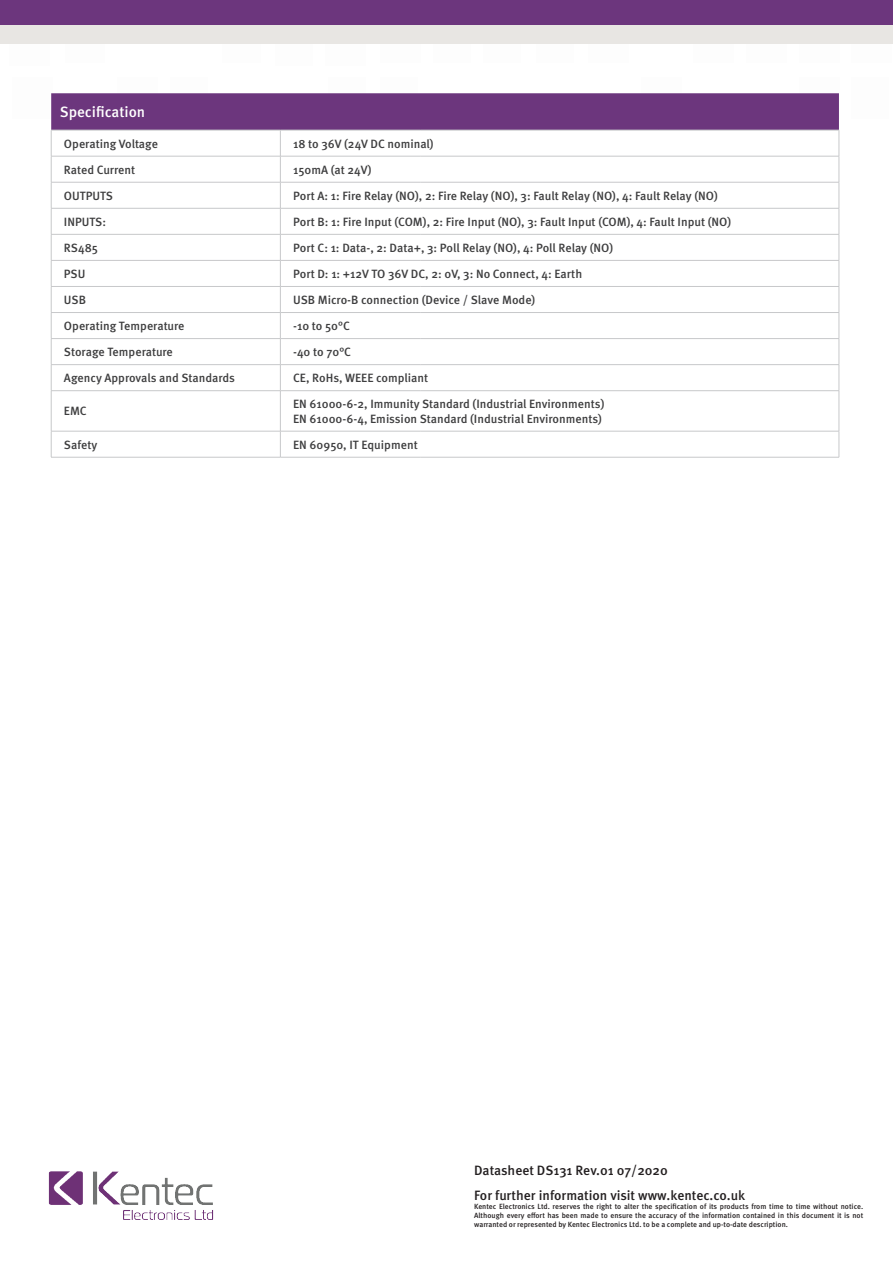
<style>
.page{position:relative;width:893px;height:1263px;background:#fff}
.page>*{position:absolute;margin:0;border:0;box-sizing:border-box;transform-origin:0 0}
.t1{font:500 15px "Meta Pro";color:#fff}
.t2{font:500 13.5px "Meta Pro";color:#231f20}
.t3{font:500 12px "Meta Pro";color:#3e3e3f}
.t4{font:500 7.5px/9px "Meta Pro";color:#231f20;text-align:justify}
</style>
<div class="page">
<div style="left:0;top:25px;width:893px;height:18px;background:#e8e6e3"></div>
<div style="left:0;top:0;width:893px;height:25px;background:#6c367d"></div>
<img style="left:48px;top:1171px;width:166px;height:49px">
<svg style="left:52px;top:391px;width:787px;height:66px"></svg>
<hr style="left:51px;top:390px;width:229px;height:1px;background:#c7c8ca">
<hr style="left:280px;top:390px;width:141px;height:1px;background:#c7c8ca">
<hr style="left:280px;top:391px;width:1px;height:40px;background:#c7c8ca">
<hr style="left:421px;top:390px;width:238px;height:1px;background:#c7c8ca">
<hr style="left:659px;top:390px;width:180px;height:1px;background:#c7c8ca">
<hr style="left:51px;top:431px;width:229px;height:1px;background:#c7c8ca">
<hr style="left:280px;top:431px;width:141px;height:1px;background:#c7c8ca">
<svg style="left:280px;top:432px;width:1px;height:25px"></svg>
<hr style="left:421px;top:431px;width:238px;height:1px;background:#c7c8ca">
<hr style="left:659px;top:431px;width:180px;height:1px;background:#c7c8ca">
<hr style="left:51px;top:457px;width:229px;height:1px;background:#c7c8ca">
<hr style="left:280px;top:457px;width:141px;height:1px;background:#c7c8ca">
<hr style="left:421px;top:457px;width:238px;height:1px;background:#c7c8ca">
<hr style="left:659px;top:457px;width:180px;height:1px;background:#c7c8ca">
<svg style="left:51px;top:93px;width:789px;height:297px"></svg>
<hr style="left:51px;top:391px;width:1px;height:40px;background:#c7c8ca">
<hr style="left:839px;top:391px;width:1px;height:40px;background:#c7c8ca">
<svg style="left:51px;top:432px;width:1px;height:25px"></svg>
<svg style="left:839px;top:431px;width:1px;height:26px"></svg>
<p class="t1" style="left:60px;top:101px;width:87px">Specification</p>
<p class="t3" style="left:64px;top:134px;width:96px">Operating Voltage</p>
<p class="t3" style="left:293px;top:134px;width:142px">18 to 36V (24V DC nominal)</p>
<p class="t3" style="left:64px;top:160px;width:73px">Rated Current</p>
<p class="t3" style="left:293px;top:160px;width:80px">150mA (at 24V)</p>
<p class="t3" style="left:64px;top:186px;width:51px">OUTPUTS</p>
<p class="t3" style="left:293px;top:186px;width:426px">Port A: 1: Fire Relay (NO), 2: Fire Relay (NO), 3: Fault Relay (NO), 4: Fault Relay (NO)</p>
<p class="t3" style="left:64px;top:212px;width:44px">INPUTS:</p>
<p class="t3" style="left:293px;top:212px;width:439px">Port B: 1: Fire Input (COM), 2: Fire Input (NO), 3: Fault Input (COM), 4: Fault Input (NO)</p>
<p class="t3" style="left:64px;top:238px;width:36px">RS485</p>
<p class="t3" style="left:293px;top:238px;width:322px">Port C: 1: Data-, 2: Data+, 3: Poll Relay (NO), 4: Poll Relay (NO)</p>
<p class="t3" style="left:64px;top:264px;width:23px">PSU</p>
<p class="t3" style="left:293px;top:264px;width:291px">Port D: 1: +12V TO 36V DC, 2: 0V, 3: No Connect, 4: Earth</p>
<p class="t3" style="left:64px;top:291px;width:24px">USB</p>
<p class="t3" style="left:293px;top:291px;width:244px">USB Micro-B connection (Device / Slave Mode)</p>
<p class="t3" style="left:64px;top:317px;width:122px">Operating Temperature</p>
<p class="t3" style="left:293px;top:317px;width:58px">-10 to 50°C</p>
<p class="t3" style="left:64px;top:343px;width:110px">Storage Temperature</p>
<p class="t3" style="left:293px;top:343px;width:59px">-40 to 70°C</p>
<p class="t3" style="left:64px;top:369px;width:172px">Agency Approvals and Standards</p>
<p class="t3" style="left:293px;top:369px;width:137px">CE, RoHs, WEEE compliant</p>
<p class="t3" style="left:64px;top:402px;width:24px">EMC</p>
<p class="t3" style="left:293px;top:395px;width:313px">EN 61000-6-2, Immunity Standard (Industrial Environments)</p>
<p class="t3" style="left:293px;top:409px;width:310px">EN 61000-6-4, Emission Standard (Industrial Environments)</p>
<p class="t3" style="left:64px;top:435px;width:35px">Safety</p>
<p class="t3" style="left:293px;top:435px;width:126px">EN 60950, IT Equipment</p>
<p class="t2" style="left:474px;top:1160px;width:195px">Datasheet DS131 Rev.01 07/2020</p>
<p class="t2" style="left:474px;top:1185px;width:273px">For further information visit www.kentec.co.uk</p>
<p class="t4" style="left:474px;top:1201px;width:391px">Kentec Electronics Ltd. reserves the right to alter the specification of its products from time to time without notice.<br>Although every effort has been made to ensure the accuracy of the information contained in this document it is not warranted or represented by Kentec Electronics Ltd. to be a complete and up-to-date description.</p>
</div>
